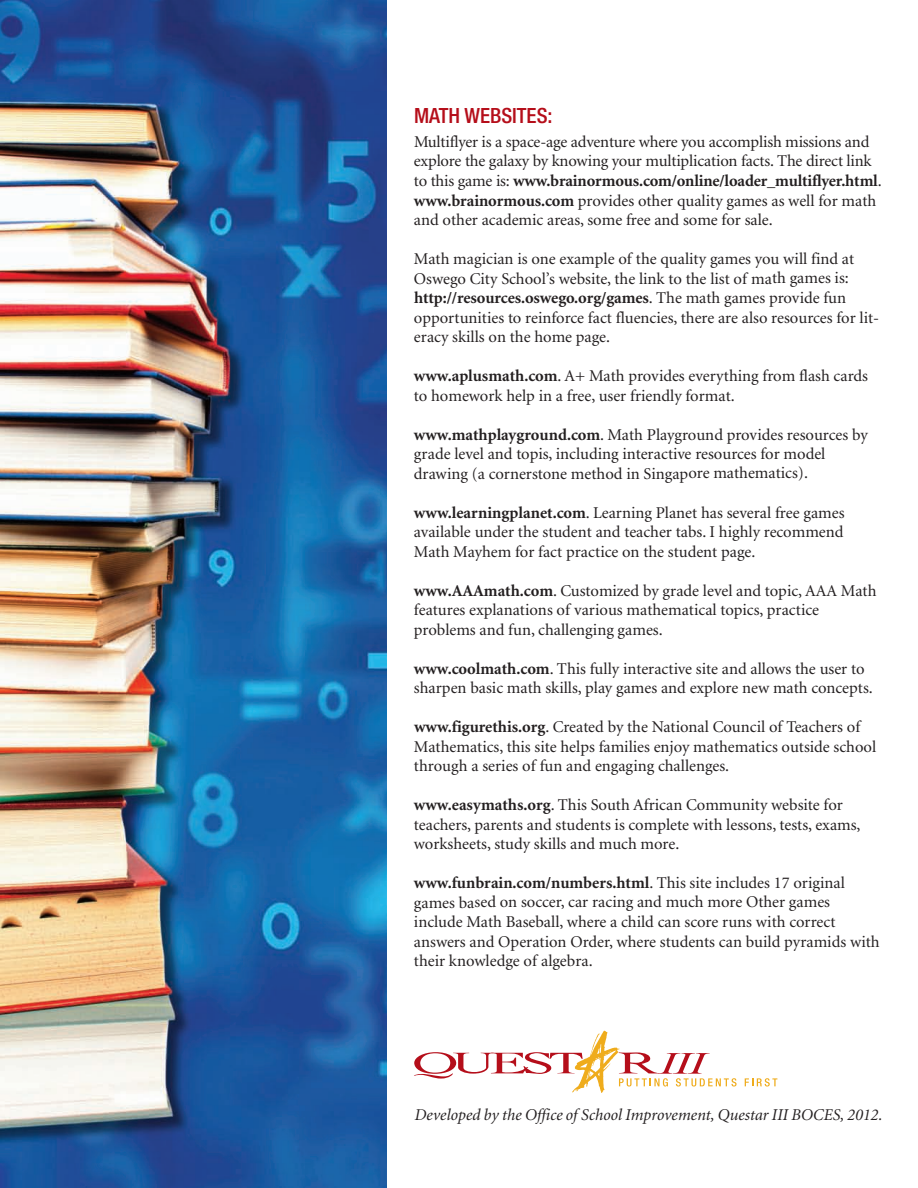
<style>
.page{position:relative;width:918px;height:1188px;background:#fff}
.page>*{position:absolute;margin:0;border:0;box-sizing:border-box;transform-origin:0 0}
.t1{font:500 condensed 21px "Helvetica Neue";color:#b50e1a}
.t2{font:16.5px/19.5px "Minion";color:#231f20}
.t3{font:italic 16.5px "Minion";color:#231f20}
.s1{font-weight:700}
</style>
<div class="page">
<svg style="left:414px;top:1031px;width:323px;height:62px"></svg>
<svg style="left:745px;top:1078px;width:32px;height:9px"></svg>
<img style="left:0;top:0;width:387px;height:1188px">
<p class="t1" style="left:414px;top:108px;width:140px">MATH WEBSITES:</p>
<p class="t2" style="left:414px;top:133px;width:469px">Multiflyer is a space-age adventure where you accomplish missions and explore the galaxy by knowing your multiplication facts. The direct link to this game is: <span class="s1">www.brainormous.com/online/loader_multiflyer.html</span>. <span class="s1">www.brainormous.com</span> provides other quality games as well for math and other academic areas, some free and some for sale.</p>
<p class="t2" style="left:414px;top:250px;width:467px">Math magician is one example of the quality games you will find at Oswego City School’s website, the link to the list of math games is: <span class="s1">http://resources.oswego.org/games</span>. The math games provide fun opportunities to reinforce fact fluencies, there are also resources for lit&shy;eracy skills on the home page.</p>
<p class="t2" style="left:414px;top:367px;width:456px"><span class="s1">www.aplusmath.com</span>. A+ Math provides everything from flash cards to homework help in a free, user friendly format.</p>
<p class="t2" style="left:414px;top:426px;width:455px"><span class="s1">www.mathplayground.com</span>. Math Playground provides resources by grade level and topis, including interactive resources for model drawing (a cornerstone method in Singapore mathematics).</p>
<p class="t2" style="left:414px;top:504px;width:432px;text-align:justify"><span class="s1">www.learningplanet.com</span>. Learning Planet has several free games available under the student and teacher tabs. I highly recommend Math Mayhem for fact practice on the student page.</p>
<p class="t2" style="left:414px;top:582px;width:464px"><span class="s1">www.AAAmath.com</span>. Customized by grade level and topic, AAA Math features explanations of various mathematical topics, practice problems and fun, challenging games.</p>
<p class="t2" style="left:414px;top:660px;width:460px"><span class="s1">www.coolmath.com</span>. This fully interactive site and allows the user to sharpen basic math skills, play games and explore new math concepts.</p>
<p class="t2" style="left:414px;top:718px;width:464px"><span class="s1">www.figurethis.org</span>. Created by the National Council of Teachers of<br>Mathematics, this site helps families enjoy mathematics outside school through a series of fun and engaging challenges.</p>
<p class="t2" style="left:414px;top:796px;width:448px"><span class="s1">www.easymaths.org</span>. This South African Community website for teachers, parents and students is complete with lessons, tests, exams, worksheets, study skills and much more.</p>
<p class="t2" style="left:414px;top:874px;width:467px"><span class="s1">www.funbrain.com/numbers.html</span>. This site includes 17 original games based on soccer, car racing and much more Other games include Math Baseball, where a child can score runs with correct answers and Operation Order, where students can build pyramids with their knowledge of algebra.</p>
<p class="t3" style="left:414px;top:1109px;width:469px">Developed by the Office of School Improvement, Questar III BOCES, 2012.</p>
</div>
